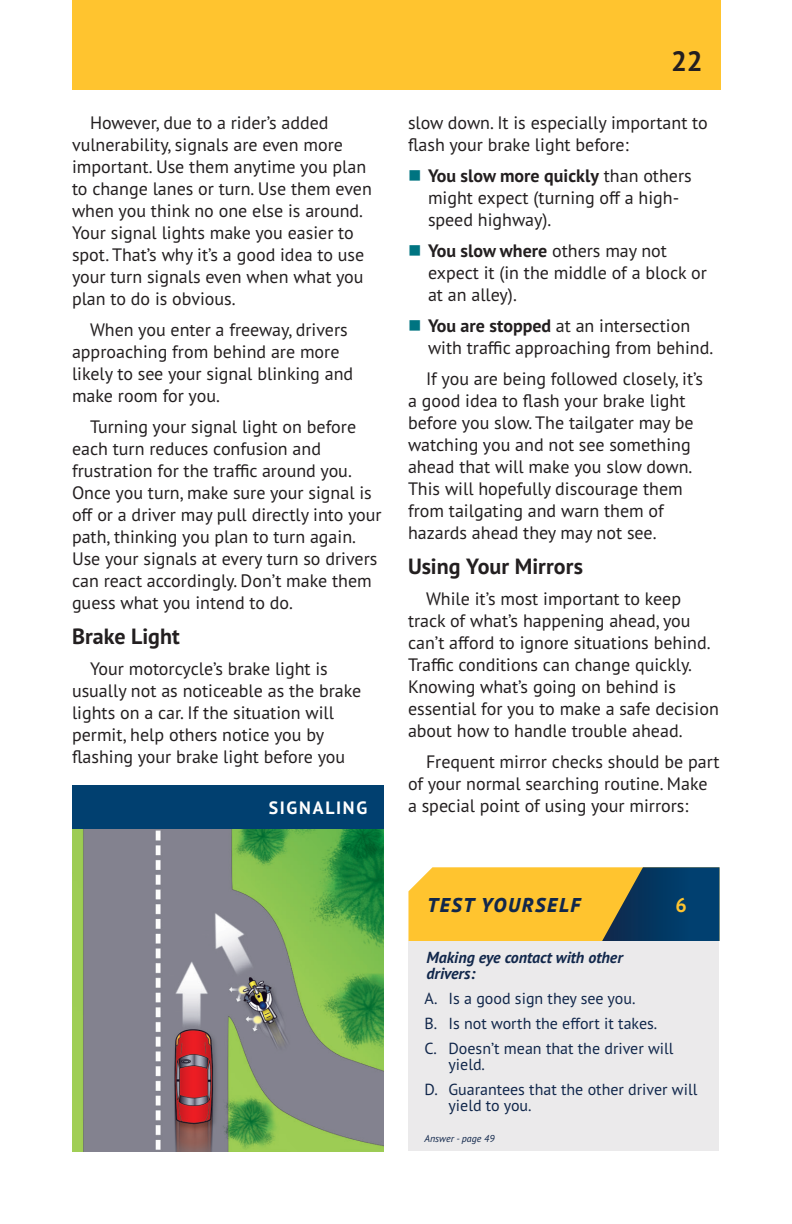
<style>
.page{position:relative;width:792px;height:1224px;background:#fff}
.page>*{position:absolute;margin:0;border:0;box-sizing:border-box;transform-origin:0 0}
.t1{font:700 28px "PT Sans Pro";color:#231f20}
.Subhead{font:700 22px "PT Sans Pro";color:#231f20}
.Italic__test_yourself{font:italic 800 20px "PT Sans Pro";letter-spacing:.08em;color:#11274b}
.Italic__test_yourself-2{font:700 20px "PT Sans Pro";color:#ffc42f}
.Tabs_bold_front{font:18px/22px "PT Sans Pro";color:#231f20}
.Picture_Box_Title_Right{font:700 17.8px "PT Sans Pro";letter-spacing:.095em;color:#fff}
.Test_yourself_abc{font:16px/16px "PT Sans Pro";color:#11274b}
.Italic__test_yourself-3{font:italic 700 16px/16px "PT Sans Pro";color:#11274b}
.Test_yourself_abc-2{font:italic 10px "PT Sans Pro";color:#11274b}
.s1{color:#007481}
.s2{font-weight:700}
</style>
<div class="page">
<div style="left:72px;top:0;width:649px;height:89px;background:#ffc42f"></div>
<div style="left:408px;top:941px;width:311px;height:210px;background:#ebeaeb"></div>
<svg style="left:408px;top:867px;width:312px;height:74px;background:#b19a43"></svg>
<img style="left:73px;top:829px;width:311px;height:323px">
<div style="left:72px;top:786px;width:312px;height:43px;background:#014070"></div>
<p class="Tabs_bold_front" style="left:72px;top:111px;width:301px;text-indent:18px">However, due to a rider’s added vulnerability, signals are even more important. Use them anytime you plan to change lanes or turn. Use them even when you think no one else is around.<br>Your signal lights make you easier to spot. That’s why it’s a good idea to use your turn signals even when what you plan to do is obvious.</p>
<p class="Tabs_bold_front" style="left:72px;top:318px;width:283px;text-indent:18px">When you enter a freeway, drivers approaching from behind are more likely to see your signal blinking and make room for you.</p>
<p class="Tabs_bold_front" style="left:72px;top:415px;width:311px;text-indent:18px">Turning your signal light on before each turn reduces confusion and frustration for the traffic around you.<br>Once you turn, make sure your signal is off or a driver may pull directly into your path, thinking you plan to turn again.<br>Use your signals at every turn so drivers can react accordingly. Don’t make them guess what you intend to do.</p>
<p class="Subhead" style="left:72px;top:622px;width:109px">Brake Light</p>
<p class="Tabs_bold_front" style="left:72px;top:658px;width:291px;text-indent:18px">Your motorcycle’s brake light is usually not as noticeable as the brake lights on a car. If the situation will permit, help others notice you by flashing your brake light before you</p>
<p class="Picture_Box_Title_Right" style="left:269px;top:796px;width:100px">SIGNALING</p>
<h1 class="t1" style="left:671px;top:43px;width:33px">22</h1>
<p class="Tabs_bold_front" style="left:408px;top:111px;width:301px">slow down. It is especially important to flash your brake light before:</p>
<p class="Tabs_bold_front" style="left:428px;top:164px;width:265px;text-indent:-20px"><span class="s1">■</span> <span class="s2">You slow more quickly</span> than others might expect (turning off a high&shy;speed highway).</p>
<p class="Tabs_bold_front" style="left:428px;top:239px;width:280px;text-indent:-20px"><span class="s1">■</span> <span class="s2">You slow where</span> others may not expect it (in the middle of a block or at an alley).</p>
<p class="Tabs_bold_front" style="left:428px;top:314px;width:287px;text-indent:-20px"><span class="s1">■</span> <span class="s2">You are stopped</span> at an intersection with traffic approaching from behind.</p>
<p class="Tabs_bold_front" style="left:408px;top:367px;width:297px;text-indent:18px">If you are being followed closely, it’s a good idea to flash your brake light before you slow. The tailgater may be watching you and not see something ahead that will make you slow down.<br>This will hopefully discourage them from tailgating and warn them of hazards ahead they may not see.</p>
<p class="Subhead" style="left:408px;top:552px;width:176px">Using Your Mirrors</p>
<p class="Tabs_bold_front" style="left:408px;top:588px;width:312px;text-indent:18px">While it’s most important to keep track of what’s happening ahead, you can’t afford to ignore situations behind.<br>Traffic conditions can change quickly.<br>Knowing what’s going on behind is essential for you to make a safe decision about how to handle trouble ahead.</p>
<p class="Tabs_bold_front" style="left:408px;top:751px;width:313px;text-indent:18px">Frequent mirror checks should be part of your normal searching routine. Make a special point of using your mirrors:</p>
<p class="Italic__test_yourself" style="left:427px;top:892px;width:155px">TEST YOURSELF</p>
<p class="Italic__test_yourself-2" style="left:675px;top:892px;width:13px">6</p>
<p class="Italic__test_yourself-3" style="left:426px;top:949px;width:198px">Making eye contact with other drivers:</p>
<p class="Test_yourself_abc" style="left:424px;top:990px;width:213px">A. Is a good sign they see you.</p>
<p class="Test_yourself_abc" style="left:424px;top:1015px;width:234px">B. Is not worth the effort it takes.</p>
<p class="Test_yourself_abc" style="left:448px;top:1040px;width:227px;text-indent:-24px">C. Doesn’t mean that the driver will yield.</p>
<p class="Test_yourself_abc" style="left:448px;top:1081px;width:250px;text-indent:-24px">D. Guarantees that the other driver will yield to you.</p>
<p class="Test_yourself_abc-2" style="left:424px;top:1132px;width:72px">Answer - page 49</p>
</div>
